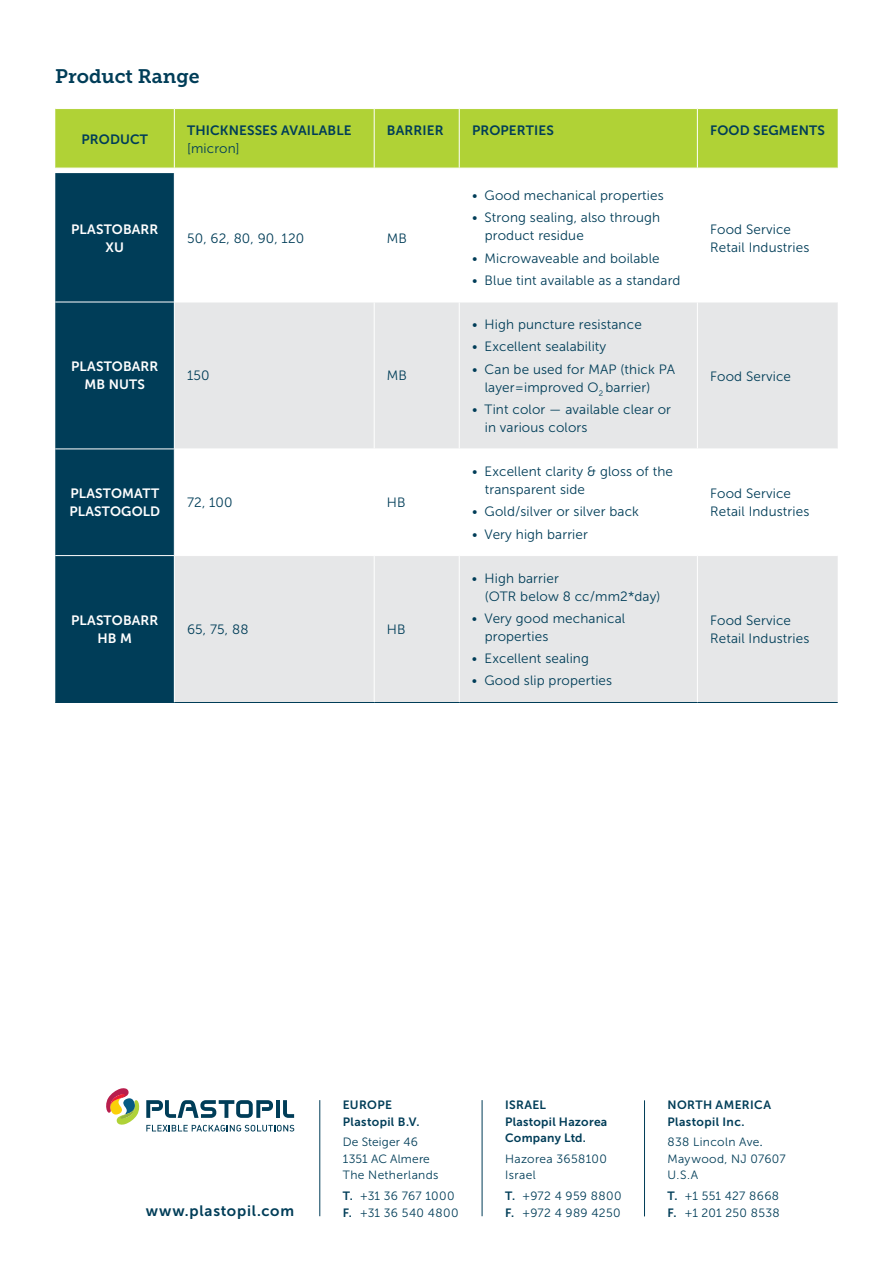
<style>
.page{position:relative;width:893px;height:1263px;background:#fff}
.page>*{position:absolute;margin:0;border:0;box-sizing:border-box;transform-origin:0 0}
.t1{font:19.5px "Museo Slab 700";color:#003d58}
.t2{font:15px "Museo Sans 700";letter-spacing:.05em;color:#003d58}
.t3{font:13.5px/18px "Museo Sans 300";letter-spacing:.01em;color:#003d58}
.t4{font:13.5px/18px "Museo Sans 700";letter-spacing:.01em;color:#fff;text-align:center}
.t5{font:13.5px "Museo Sans 700";letter-spacing:.01em;color:#003d58}
.t6{font:12px/16.5px "Museo Sans 300";letter-spacing:.03em;color:#003d58}
.t7{font:12px/16.5px "Museo Sans 700";letter-spacing:.025em;color:#003d58}
.s1{font-family:"Adobe Hebrew"}
.s2{font-family:"Museo Sans 700"}
</style>
<div class="page">
<hr style="left:482px;top:1100px;width:1px;height:116px;background:#003d58">
<hr style="left:644px;top:1100px;width:1px;height:116px;background:#003d58">
<hr style="left:319px;top:1100px;width:1px;height:116px;background:#003d58">
<svg style="left:106px;top:1088px;width:34px;height:37px"></svg>
<svg style="left:283px;top:1100px;width:11px;height:18px"></svg>
<svg style="left:146px;top:1100px;width:127px;height:18px"></svg>
<hr style="left:276px;top:1100px;width:4px;height:18px;background:#003d58">
<svg style="left:146px;top:1125px;width:148px;height:6px"></svg>
<div style="left:55px;top:109px;width:783px;height:59px;background:#b0d236"></div>
<div style="left:55px;top:173px;width:119px;height:529px;background:#003d58"></div>
<svg style="left:175px;top:303px;width:663px;height:399px;fill:#e6e7e8"></svg>
<hr style="left:174px;top:109px;width:1px;height:59px;background:#fff">
<hr style="left:374px;top:109px;width:1px;height:59px;background:#fff">
<hr style="left:459px;top:109px;width:1px;height:59px;background:#fff">
<hr style="left:697px;top:109px;width:1px;height:59px;background:#fff">
<hr style="left:55px;top:302px;width:119px;height:1px;background:#fff">
<hr style="left:55px;top:448px;width:119px;height:1px;background:#fff">
<hr style="left:55px;top:555px;width:119px;height:1px;background:#fff">
<hr style="left:374px;top:302px;width:1px;height:146px;background:#fff">
<hr style="left:459px;top:302px;width:1px;height:146px;background:#fff">
<hr style="left:697px;top:302px;width:1px;height:146px;background:#fff">
<hr style="left:374px;top:449px;width:1px;height:106px;background:#fff">
<hr style="left:459px;top:449px;width:1px;height:106px;background:#fff">
<hr style="left:697px;top:449px;width:1px;height:106px;background:#fff">
<hr style="left:374px;top:556px;width:1px;height:146px;background:#fff">
<hr style="left:459px;top:556px;width:1px;height:146px;background:#fff">
<hr style="left:697px;top:556px;width:1px;height:146px;background:#fff">
<hr style="left:174px;top:448px;width:200px;height:1px;background:#fff">
<hr style="left:374px;top:448px;width:85px;height:1px;background:#fff">
<hr style="left:459px;top:448px;width:238px;height:1px;background:#fff">
<hr style="left:697px;top:448px;width:141px;height:1px;background:#fff">
<hr style="left:174px;top:555px;width:200px;height:1px;background:#fff">
<hr style="left:374px;top:555px;width:85px;height:1px;background:#fff">
<hr style="left:459px;top:555px;width:238px;height:1px;background:#fff">
<hr style="left:697px;top:555px;width:141px;height:1px;background:#fff">
<hr style="left:55px;top:702px;width:119px;height:1px;background:#003d58">
<hr style="left:174px;top:702px;width:200px;height:1px;background:#003d58">
<hr style="left:374px;top:702px;width:85px;height:1px;background:#003d58">
<hr style="left:459px;top:702px;width:238px;height:1px;background:#003d58">
<hr style="left:697px;top:702px;width:141px;height:1px;background:#003d58">
<h1 class="t1" style="left:55px;top:65px;width:146px">Product Range</h1>
<p class="t5" style="left:81px;top:132px;width:68px">PRODUCT</p>
<p class="t5" style="left:187px;top:123px;width:166px">THICKNESSES AVAILABLE</p>
<p class="t3" style="left:187px;top:140px;width:54px">[micron]</p>
<p class="t5" style="left:387px;top:123px;width:58px">BARRIER</p>
<p class="t5" style="left:472px;top:123px;width:83px">PROPERTIES</p>
<p class="t5" style="left:710px;top:123px;width:116px">FOOD SEGMENTS</p>
<p class="t4" style="left:71px;top:220px;width:89px">PLASTOBARR<br>XU</p>
<p class="t3" style="left:187px;top:229px;width:119px">50, 62, 80, 90, 120</p>
<p class="t3" style="left:387px;top:229px;width:22px">MB</p>
<p class="t3" style="left:472px;top:187px;width:193px">• Good mechanical properties</p>
<p class="t3" style="left:485px;top:209px;width:177px;text-indent:-13px">• Strong sealing, also through product residue</p>
<p class="t3" style="left:472px;top:249px;width:189px">• Microwaveable and boilable</p>
<p class="t3" style="left:472px;top:271px;width:210px">• Blue tint available as a standard</p>
<p class="t3" style="left:710px;top:220px;width:101px">Food Service<br>Retail Industries</p>
<p class="t4" style="left:71px;top:358px;width:89px">PLASTOBARR<br>MB NUTS</p>
<p class="t3" style="left:187px;top:367px;width:24px">150</p>
<p class="t3" style="left:387px;top:367px;width:22px">MB</p>
<p class="t3" style="left:472px;top:316px;width:171px">• High puncture resistance</p>
<p class="t3" style="left:472px;top:338px;width:136px">• Excellent sealability</p>
<p class="t3" style="left:485px;top:360px;width:192px;text-indent:-13px">• Can be used for MAP (thick PA layer=improved O<sub>2</sub> barrier)</p>
<p class="t3" style="left:485px;top:400px;width:188px;text-indent:-13px">• Tint color — available clear or in various colors</p>
<p class="t3" style="left:710px;top:367px;width:82px">Food Service</p>
<p class="t4" style="left:69px;top:485px;width:92px;text-align:left">PLASTOMATT<br>PLASTOGOLD</p>
<p class="t3" style="left:187px;top:494px;width:47px">72, 100</p>
<p class="t3" style="left:387px;top:494px;width:20px">HB</p>
<p class="t3" style="left:485px;top:462px;width:190px;text-indent:-13px">• Excellent clarity &amp; gloss of the transparent side</p>
<p class="t3" style="left:472px;top:503px;width:168px">• Gold/silver or silver back</p>
<p class="t3" style="left:472px;top:525px;width:117px">• Very high barrier</p>
<p class="t3" style="left:710px;top:485px;width:101px">Food Service<br>Retail Industries</p>
<p class="t4" style="left:71px;top:611px;width:89px">PLASTOBARR<br>HB M</p>
<p class="t3" style="left:187px;top:620px;width:63px">65, 75, 88</p>
<p class="t3" style="left:387px;top:620px;width:20px">HB</p>
<p class="t3" style="left:485px;top:569px;width:177px;text-indent:-13px">• High barrier<br>(OTR below 8 cc/mm2*day)</p>
<p class="t3" style="left:485px;top:609px;width:142px;text-indent:-13px">• Very good mechanical properties</p>
<p class="t3" style="left:472px;top:650px;width:118px">• Excellent sealing</p>
<p class="t3" style="left:472px;top:672px;width:142px">• Good slip properties</p>
<p class="t3" style="left:710px;top:611px;width:101px">Food Service<br>Retail Industries</p>
<p class="t7" style="left:667px;top:1097px;width:105px">NORTH AMERICA<br>Plastopil Inc.</p>
<p class="t6" style="left:667px;top:1134px;width:120px">838 Lincoln Ave<span class="s1">.<br></span>Maywood, NJ 07607<br>U.S.A</p>
<p class="t6" style="left:667px;top:1188px;width:113px"><span class="s2">T.</span> +1 551 427 8668</p>
<p class="t7" style="left:343px;top:1097px;width:78px">EUROPE<br>Plastopil B.V.</p>
<p class="t6" style="left:343px;top:1134px;width:97px">De Steiger 46<br>1351 AC Almere<br>The Netherlands</p>
<p class="t6" style="left:343px;top:1188px;width:117px"><span class="s2">T.</span> +31 36 767 1000<br><span class="s2">F.</span> +31 36 540 4800</p>
<p class="t7" style="left:505px;top:1097px;width:104px">ISRAEL<br>Plastopil Hazorea<br>Company Ltd.</p>
<p class="t6" style="left:505px;top:1150px;width:103px">Hazorea 3658100<br>Israel</p>
<p class="t6" style="left:505px;top:1188px;width:118px"><span class="s2">T.</span> +972 4 959 8800<br><span class="s2">F.</span> +972 4 989 4250</p>
<p class="t2" style="left:146px;top:1203px;width:150px">www.plastopil.com</p>
<p class="t6" style="left:667px;top:1204px;width:114px"><span class="s2">F.</span> +1 201 250 8538</p>
</div>
